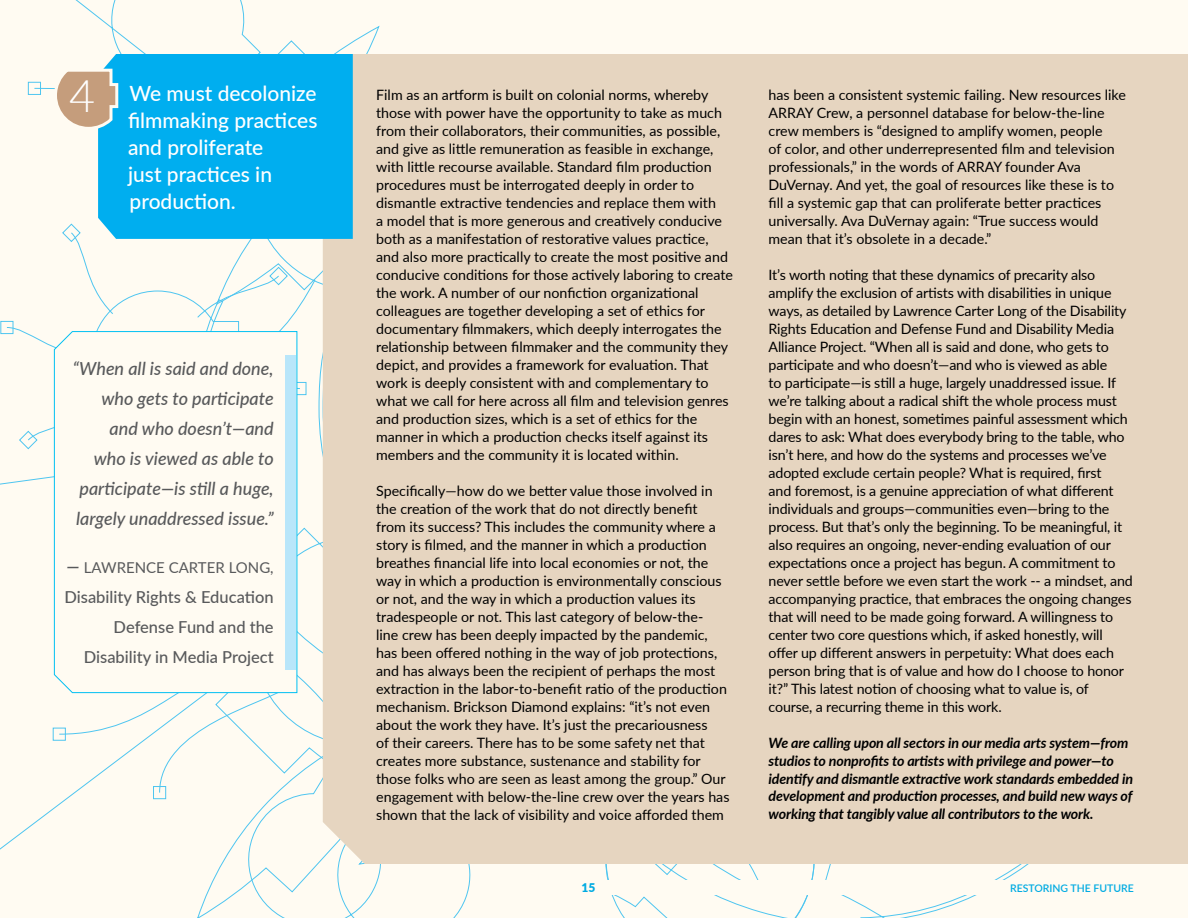
<style>
.page{position:relative;width:1188px;height:918px;background:#fffbf2}
.page>*{position:absolute;margin:0;border:0;box-sizing:border-box;transform-origin:0 0}
.t1{font:300 45px "Lato";color:#fff}
.t2{font:500 21px/27px "Lato";color:#fff}
.t3{font:italic 500 18px/30px "Lato";color:#58595b;text-align:right}
.t4{font:500 16.5px/30px "Lato";color:#58595b;text-align:right}
.t5{font:15px "Lato";color:#58595b}
.t6{font:14.25px/18px "Lato";color:#000}
.t7{font:italic 700 14.25px/18px "Lato";letter-spacing:-.01em;color:#000}
.t8{font:900 12px "Lato";color:#00aeef}
.t9{font:600 10.5px "Lato";color:#00aeef}
.s1{font-weight:500;font-style:italic;font-size:18px}
</style>
<div class="page">
<svg style="left:0;top:0;width:380px;height:850px"></svg>
<svg style="left:197px;top:706px;width:274px;height:212px"></svg>
<svg style="left:605px;top:864px;width:424px;height:54px"></svg>
<div style="left:588px;top:880px;width:561px;height:15px;background:#fffbf2"></div>
<div style="left:323px;top:54px;width:865px;height:810px;background:#e6d5c0"></div>
<div style="left:98px;top:54px;width:255px;height:185px;background:#00aeef"></div>
<svg style="left:34px;top:67px;width:127px;height:64px"></svg>
<svg style="left:54px;top:331px;width:244px;height:362px"></svg>
<h1 class="t1" style="left:69px;top:65px;width:28px">4</h1>
<p class="t6" style="left:376px;top:85px;width:358px">Film as an artform is built on colonial norms, whereby those with power have the opportunity to take as much from their collaborators, their communities, as possible, and give as little remuneration as feasible in exchange, with little recourse available. Standard film production procedures must be interrogated deeply in order to dismantle extractive tendencies and replace them with<br>a model that is more generous and creatively conducive both as a manifestation of restorative values practice, and also more practically to create the most positive and conducive conditions for those actively laboring to create the work. A number of our nonfiction organizational colleagues are together developing a set of ethics for documentary filmmakers, which deeply interrogates the relationship between filmmaker and the community they depict, and provides a framework for evaluation. That work is deeply consistent with and complementary to what we call for here across all film and television genres and production sizes, which is a set of ethics for the manner in which a production checks itself against its members and the community it is located within.</p>
<p class="t6" style="left:376px;top:481px;width:355px">Specifically—how do we better value those involved in the creation of the work that do not directly benefit from its success? This includes the community where a story is filmed, and the manner in which a production breathes financial life into local economies or not, the way in which a production is environmentally conscious or not, and the way in which a production values its tradespeople or not. This last category of below-the-<br>line crew has been deeply impacted by the pandemic, has been offered nothing in the way of job protections, and has always been the recipient of perhaps the most extraction in the labor-to-benefit ratio of the production mechanism. Brickson Diamond explains: “it’s not even about the work they have. It’s just the precariousness<br>of their careers. There has to be some safety net that creates more substance, sustenance and stability for those folks who are seen as least among the group.” Our engagement with below-the-line crew over the years has shown that the lack of visibility and voice afforded them</p>
<h2 class="t2" style="left:128px;top:79px;width:191px">We must decolonize filmmaking practices and proliferate<br>just practices in production.</h2>
<p class="t3" style="left:73px;top:353px;width:202px">“When all is said and done, who gets to participate and who doesn’t—and<br>who is viewed as able to participate—is still a huge, largely unaddressed issue.”</p>
<p class="t5" style="left:67px;top:557px;width:37px"><span class="s1">—</span> Lawrence</p>
<p class="t5" style="left:169px;top:557px;width:21px">Carter</p>
<p class="t5" style="left:229px;top:557px;width:20px">Long</p>
<p class="t5" style="left:270px;top:557px;width:5px">,</p>
<p class="t4" style="left:64px;top:582px;width:211px">Disability Rights &amp; Education<br>Defense Fund and the<br>Disability in Media Project</p>
<p class="t6" style="left:769px;top:85px;width:359px">has been a consistent systemic failing. New resources like ARRAY Crew, a personnel database for below-the-line crew members is “designed to amplify women, people<br>of color, and other underrepresented film and television professionals,” in the words of ARRAY founder Ava DuVernay. And yet, the goal of resources like these is to fill a systemic gap that can proliferate better practices universally. Ava DuVernay again: “True success would mean that it’s obsolete in a decade.”</p>
<p class="t6" style="left:769px;top:265px;width:366px">It’s worth noting that these dynamics of precarity also amplify the exclusion of artists with disabilities in unique ways, as detailed by Lawrence Carter Long of the Disability Rights Education and Defense Fund and Disability Media Alliance Project. “When all is said and done, who gets to participate and who doesn’t—and who is viewed as able<br>to participate—is still a huge, largely unaddressed issue. If we’re talking about a radical shift the whole process must begin with an honest, sometimes painful assessment which dares to ask: What does everybody bring to the table, who isn’t here, and how do the systems and processes we’ve adopted exclude certain people? What is required, first<br>and foremost, is a genuine appreciation of what different individuals and groups—communities even—bring to the process. But that’s only the beginning. To be meaningful, it also requires an ongoing, never-ending evaluation of our expectations once a project has begun. A commitment to never settle before we even start the work -- a mindset, and accompanying practice, that embraces the ongoing changes that will need to be made going forward. A willingness to center two core questions which, if asked honestly, will offer up different answers in perpetuity: What does each person bring that is of value and how do I choose to honor it?” This latest notion of choosing what to value is, of course, a recurring theme in this work.</p>
<p class="t7" style="left:769px;top:733px;width:366px">We are calling upon all sectors in our media arts system—from studios to nonprofits to artists with privilege and power—to identify and dismantle extractive work standards embedded in development and production processes, and build new ways of working that tangibly value all contributors to the work.</p>
<p class="t8" style="left:582px;top:878px;width:15px">15</p>
<p class="t9" style="left:1010px;top:880px;width:125px">RESTORING THE FUTURE</p>
</div>
